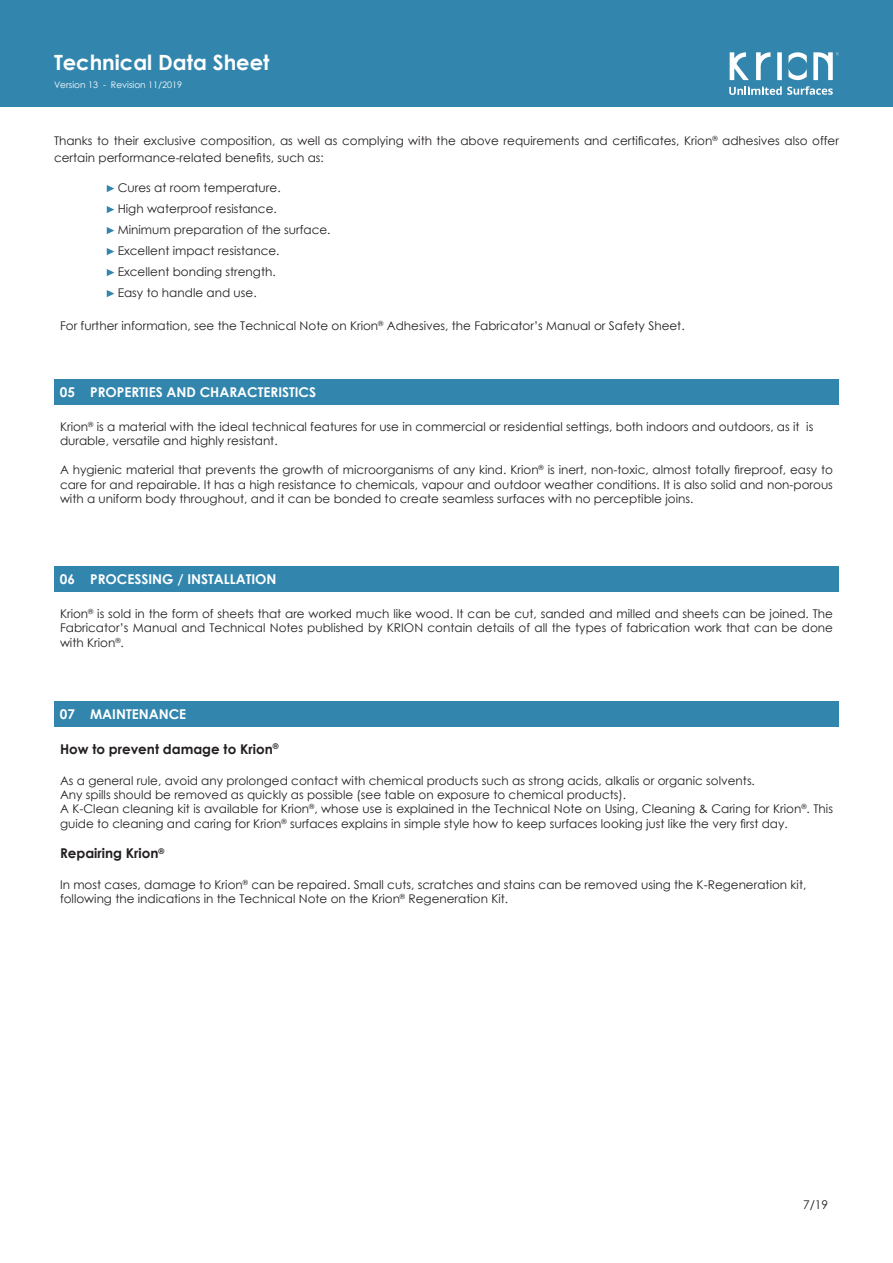
<style>
.page{position:relative;width:893px;height:1263px;background:#fff}
.page>*{position:absolute;margin:0;border:0;box-sizing:border-box;transform-origin:0 0}
.t1{font:700 21px "Century Gothic";color:#fff}
.Subtitulos_Blancos{font:700 13.5px "Century Gothic";color:#fff}
.Texto{font:700 13.5px "Century Gothic";color:#231f20}
.Subtitulos{font:700 13.5px "Century Gothic";color:#231f20}
.Texto-2{font:12px/14.4px "Century Gothic";color:#231f20}
.t2{font:9px "Century Gothic";color:#fff}
</style>
<div class="page">
<div style="left:0;top:0;width:893px;height:106px;background:#3286ae"></div>
<svg style="left:788px;top:52px;width:19px;height:28px"></svg>
<svg style="left:777px;top:52px;width:5px;height:28px"></svg>
<svg style="left:756px;top:52px;width:14px;height:28px"></svg>
<svg style="left:730px;top:52px;width:19px;height:28px"></svg>
<svg style="left:813px;top:52px;width:26px;height:28px"></svg>
<svg style="left:729px;top:86px;width:104px;height:9px"></svg>
<svg style="left:107px;top:185px;width:7px;height:7px"></svg>
<svg style="left:107px;top:206px;width:7px;height:7px"></svg>
<svg style="left:107px;top:227px;width:7px;height:7px"></svg>
<svg style="left:107px;top:248px;width:7px;height:7px"></svg>
<svg style="left:107px;top:269px;width:7px;height:7px"></svg>
<svg style="left:107px;top:290px;width:7px;height:7px"></svg>
<div style="left:54px;top:380px;width:27px;height:25px;background:#3286ae"></div>
<div style="left:82px;top:380px;width:757px;height:25px;background:#3286ae"></div>
<div style="left:54px;top:566px;width:27px;height:26px;background:#3286ae"></div>
<div style="left:82px;top:566px;width:757px;height:26px;background:#3286ae"></div>
<div style="left:54px;top:701px;width:27px;height:26px;background:#3286ae"></div>
<div style="left:82px;top:701px;width:757px;height:26px;background:#3286ae"></div>
<h1 class="t1" style="left:54px;top:46px;width:217px">Technical Data Sheet</h1>
<p class="t2" style="left:54px;top:78px;width:130px">Version 13 - Revision 11/2019</p>
<p class="Texto-2" style="left:54px;top:132px;width:786px;line-height:16.5px">Thanks to their exclusive composition, as well as complying with the above requirements and certificates, Krion<sup>®</sup> adhesives also offer certain performance-related benefits, such as:</p>
<p class="Texto-2" style="left:118px;top:180px;width:164px">Cures at room temperature.</p>
<p class="Texto-2" style="left:118px;top:201px;width:161px">High waterproof resistance.</p>
<p class="Texto-2" style="left:118px;top:222px;width:214px">Minimum preparation of the surface.</p>
<p class="Texto-2" style="left:118px;top:243px;width:163px">Excellent impact resistance.</p>
<p class="Texto-2" style="left:118px;top:264px;width:160px">Excellent bonding strength.</p>
<p class="Texto-2" style="left:118px;top:285px;width:141px">Easy to handle and use.</p>
<p class="Texto-2" style="left:60px;top:318px;width:626px">For further information, see the Technical Note on Krion<sup>®</sup> Adhesives, the Fabricator’s Manual or Safety Sheet.</p>
<p class="Subtitulos_Blancos" style="left:60px;top:382px;width:17px">05</p>
<p class="Subtitulos_Blancos" style="left:90px;top:382px;width:227px">PROPERTIES AND CHARACTERISTICS</p>
<p class="Texto-2" style="left:60px;top:419px;width:755px">Krion<sup>®</sup> is a material with the ideal technical features for use in commercial or residential settings, both indoors and outdoors, as it is durable, versatile and highly resistant.</p>
<p class="Texto-2" style="left:60px;top:462px;width:774px;text-align:justify">A hygienic material that prevents the growth of microorganisms of any kind. Krion<sup>®</sup> is inert, non-toxic, almost totally fireproof, easy to care for and repairable. It has a high resistance to chemicals, vapour and outdoor weather conditions. It is also solid and non-porous with a uniform body throughout, and it can be bonded to create seamless surfaces with no perceptible joins.</p>
<p class="Subtitulos_Blancos" style="left:60px;top:569px;width:17px">06</p>
<p class="Subtitulos_Blancos" style="left:90px;top:569px;width:188px">PROCESSING / INSTALLATION</p>
<p class="Texto-2" style="left:60px;top:606px;width:774px;text-align:justify">Krion<sup>®</sup> is sold in the form of sheets that are worked much like wood. It can be cut, sanded and milled and sheets can be joined. The Fabricator’s Manual and Technical Notes published by KRION contain details of all the types of fabrication work that can be done with Krion<sup>®</sup>.</p>
<p class="Subtitulos_Blancos" style="left:60px;top:704px;width:17px">07</p>
<p class="Subtitulos_Blancos" style="left:90px;top:704px;width:98px">MAINTENANCE</p>
<p class="Texto" style="left:60px;top:739px;width:220px">How to prevent damage to Krion<sup>®</sup></p>
<p class="Texto-2" style="left:60px;top:773px;width:696px">As a general rule, avoid any prolonged contact with chemical products such as strong acids, alkalis or organic solvents.</p>
<p class="Texto-2" style="left:60px;top:787px;width:568px">Any spills should be removed as quickly as possible (see table on exposure to chemical products).</p>
<p class="Texto-2" style="left:60px;top:802px;width:774px">A K-Clean cleaning kit is available for Krion<sup>®</sup>, whose use is explained in the Technical Note on Using, Cleaning &amp; Caring for Krion<sup>®</sup>. This guide to cleaning and caring for Krion<sup>®</sup> surfaces explains in simple style how to keep surfaces looking just like the very first day.</p>
<p class="Subtitulos" style="left:60px;top:843px;width:106px">Repairing Krion<sup>®</sup></p>
<p class="Texto-2" style="left:60px;top:877px;width:748px">In most cases, damage to Krion<sup>®</sup> can be repaired. Small cuts, scratches and stains can be removed using the K-Regeneration kit, following the indications in the Technical Note on the Krion<sup>®</sup> Regeneration Kit.</p>
<p class="Texto-2" style="left:803px;top:1197px;width:27px">7/19</p>
</div>
